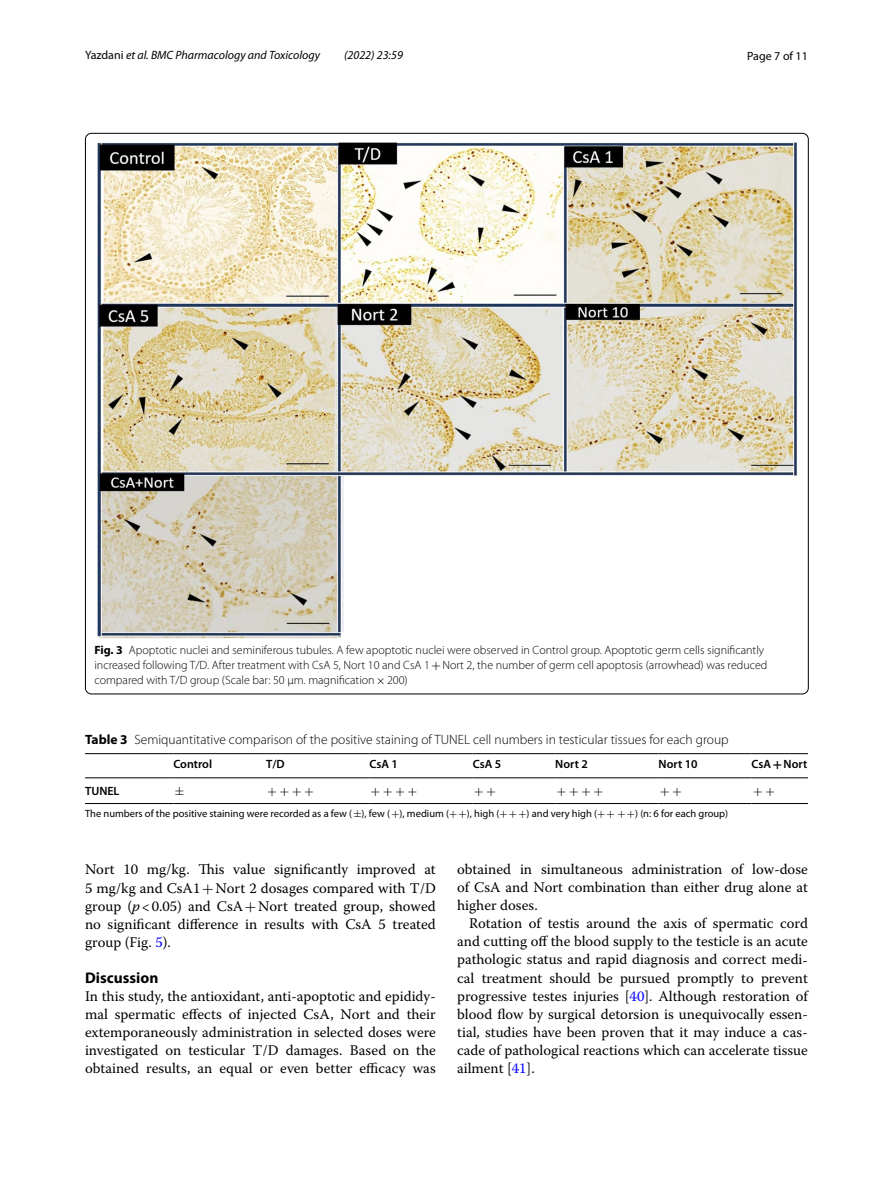
<style>
.page{position:relative;width:893px;height:1187px;background:#fff}
.page>*{position:absolute;margin:0;border:0;box-sizing:border-box;transform-origin:0 0}
.t1{font:700 15.45px "Myriad Pro";color:#000}
.t2{font:14.7px/18px "Warnock Pro";color:#000;text-align:justify}
.t3{font:300 13.5px "Myriad Pro";color:#000}
.t4{font:300 12px/15px "Myriad Pro";color:#000}
.t5{font:italic 12px "Myriad Pro";color:#000}
.t6{font:600 12px "Myriad Pro";color:#000}
.t7{font:12px "MTSY";color:#000}
.t8{font:12px "Myriad Pro";color:#000}
.t9{font:10.5px "Myriad Pro";color:#000}
.s1{font-style:normal}
.s2{font-weight:700}
.s3{font-family:"MTSY";font-weight:400}
.s4{font-family:"SPSMTSYB Bold";font-weight:400}
.s5{font-family:"MTSY"}
.s6{font-style:italic}
.s7{color:#00f}
</style>
<div class="page">
<img style="left:97px;top:142px;width:700px;height:496px">
<hr style="left:85px;top:753px;width:88px;height:1px;background:#000">
<hr style="left:85px;top:777px;width:88px;height:1px;background:#000">
<hr style="left:173px;top:753px;width:93px;height:1px;background:#000">
<hr style="left:173px;top:777px;width:93px;height:1px;background:#000">
<hr style="left:266px;top:753px;width:103px;height:1px;background:#000">
<hr style="left:266px;top:777px;width:103px;height:1px;background:#000">
<hr style="left:369px;top:753px;width:104px;height:1px;background:#000">
<hr style="left:369px;top:777px;width:104px;height:1px;background:#000">
<hr style="left:473px;top:753px;width:82px;height:1px;background:#000">
<hr style="left:473px;top:777px;width:82px;height:1px;background:#000">
<hr style="left:555px;top:753px;width:104px;height:1px;background:#000">
<hr style="left:555px;top:777px;width:104px;height:1px;background:#000">
<hr style="left:659px;top:753px;width:92px;height:1px;background:#000">
<hr style="left:659px;top:777px;width:92px;height:1px;background:#000">
<hr style="left:751px;top:753px;width:57px;height:1px;background:#000">
<hr style="left:751px;top:777px;width:57px;height:1px;background:#000">
<hr style="left:85px;top:803px;width:88px;height:1px;background:#000">
<hr style="left:173px;top:803px;width:93px;height:1px;background:#000">
<hr style="left:266px;top:803px;width:103px;height:1px;background:#000">
<hr style="left:369px;top:803px;width:104px;height:1px;background:#000">
<hr style="left:473px;top:803px;width:82px;height:1px;background:#000">
<hr style="left:555px;top:803px;width:104px;height:1px;background:#000">
<hr style="left:659px;top:803px;width:92px;height:1px;background:#000">
<hr style="left:751px;top:803px;width:57px;height:1px;background:#000">
<p class="t5" style="left:85px;top:48px;width:237px"><span class="s1">Yazdani</span> et al. BMC Pharmacology and Toxicology</p>
<p class="t5" style="left:344px;top:48px;width:60px">(2022) 23:59</p>
<p class="t8" style="left:747px;top:48px;width:62px">Page 7 of 11</p>
<p class="t4" style="left:94px;top:642px;width:674px"><span class="s2">Fig. 3</span> Apoptotic nuclei and seminiferous tubules. A few apoptotic nuclei were observed in Control group. Apoptotic germ cells significantly increased following T/D. After treatment with CsA 5, Nort 10 and CsA 1<span class="s3">+</span>Nort 2, the number of germ cell apoptosis (arrowhead) was reduced compared with T/D group (Scale bar: 50 µm. magnification<span class="s3">×</span>200)</p>
<p class="t3" style="left:85px;top:731px;width:645px"><span class="s2">Table 3</span> Semiquantitative comparison of the positive staining of TUNEL cell numbers in testicular tissues for each group</p>
<p class="t6" style="left:173px;top:756px;width:40px">Control</p>
<p class="t6" style="left:266px;top:756px;width:20px">T/D</p>
<p class="t6" style="left:369px;top:756px;width:30px">CsA 1</p>
<p class="t6" style="left:473px;top:756px;width:30px">CsA 5</p>
<p class="t6" style="left:555px;top:756px;width:34px">Nort 2</p>
<p class="t6" style="left:659px;top:756px;width:40px">Nort 10</p>
<p class="t6" style="left:751px;top:756px;width:57px">CsA<span class="s4">+</span>Nort</p>
<p class="t6" style="left:85px;top:783px;width:36px">TUNEL</p>
<p class="t7" style="left:175px;top:783px;width:11px">±</p>
<p class="t7" style="left:268px;top:783px;width:48px">+ + + +</p>
<p class="t7" style="left:371px;top:783px;width:48px">+ + + +</p>
<p class="t7" style="left:474px;top:783px;width:23px">+ +</p>
<p class="t7" style="left:557px;top:783px;width:48px">+ + + +</p>
<p class="t7" style="left:660px;top:783px;width:23px">+ +</p>
<p class="t7" style="left:753px;top:783px;width:23px">+ +</p>
<p class="t9" style="left:85px;top:806px;width:645px">The numbers of the positive staining were recorded as a few (<span class="s5">±</span>), few (<span class="s5">+</span>), medium (<span class="s5">++</span>), high (<span class="s5">+++</span>) and very high (<span class="s5">++ ++</span>) (n: 6 for each group)</p>
<p class="t2" style="left:85px;top:860px;width:352px">Nort 10 mg/kg. This value significantly improved at 5 mg/kg and CsA1<span class="s5">+</span>Nort 2 dosages compared with T/D group (<span class="s6">p</span>&lt;0.05) and CsA<span class="s5">+</span>Nort treated group, showed no significant difference in results with CsA 5 treated group (Fig. <span class="s7">5</span>).</p>
<p class="t1" style="left:85px;top:967px;width:75px">Discussion</p>
<p class="t2" style="left:85px;top:986px;width:352px">In this study, the antioxidant, anti-apoptotic and epididy&shy;mal spermatic effects of injected CsA, Nort and their extemporaneously administration in selected doses were investigated on testicular T/D damages. Based on the obtained results, an equal or even better efficacy was</p>
<p class="t2" style="left:457px;top:860px;width:352px">obtained in simultaneous administration of low-dose of CsA and Nort combination than either drug alone at higher doses.</p>
<p class="t2" style="left:457px;top:914px;width:352px;text-indent:12px">Rotation of testis around the axis of spermatic cord and cutting off the blood supply to the testicle is an acute pathologic status and rapid diagnosis and correct medi&shy;cal treatment should be pursued promptly to prevent progressive testes injuries [<span class="s7">40</span>]. Although restoration of blood flow by surgical detorsion is unequivocally essen&shy;tial, studies have been proven that it may induce a cas&shy;cade of pathological reactions which can accelerate tissue ailment [<span class="s7">41</span>].</p>
</div>
